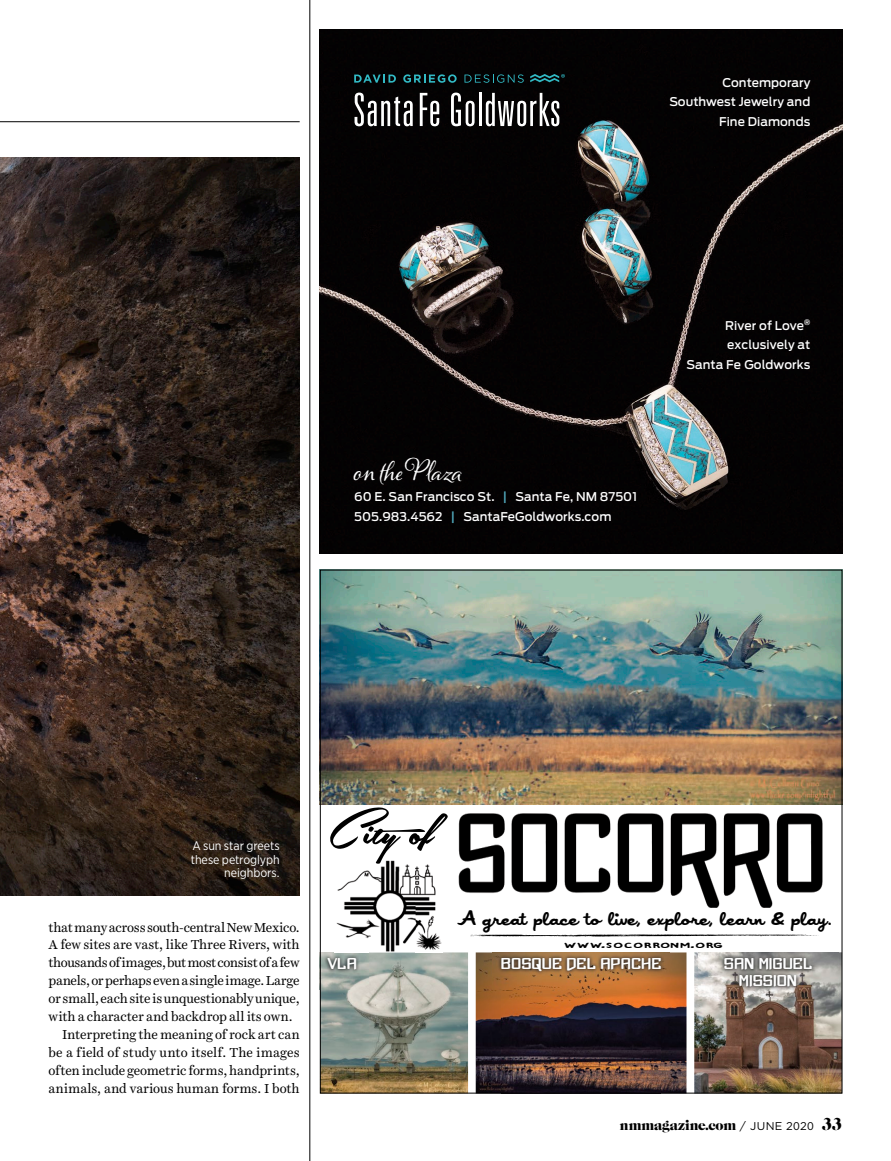
<style>
.page{position:relative;width:891px;height:1161px;background:#fff}
.page>*{position:absolute;margin:0;border:0;box-sizing:border-box;transform-origin:0 0}
.t1{font:54.9px "Southern Aire Personal Use Only";color:#000}
.t2{font:27px "Alana PRO";letter-spacing:.02em;color:#fff;scale:.95 1}
.t3{font:22.5px "Japan";color:#000}
.t4{font:22.5px "Zamboni Joe Expanded";color:#000}
.t5{font:15px/17.2px "Xtreme Chrome";color:#fff;text-align:center}
.t6{font:13.5px "Caslon Gra D";letter-spacing:-.01em;color:#000}
.t7{font:13.2px "Harriet Test Text";letter-spacing:-.015em;color:#000}
.t8{font:13.2px "Harriet Test Text";letter-spacing:.01em;color:#000}
.t9{font:12.3px/13.8px "Gotham Narrow";letter-spacing:-.005em;color:#fff;text-align:right}
.t10{font:500 12px/19.5px "Antenna";letter-spacing:.005em;color:#fff;text-align:right}
.s1{font-size:12.3px;color:#52acc0}
.s2{font-family:"Gotham";font-size:11.25px}
.s3{font-size:18px}
</style>
<div class="page">
<img style="left:322px;top:572px;width:518px;height:233px">
<img style="left:476px;top:952px;width:26px;height:140px">
<img style="left:660px;top:952px;width:27px;height:140px">
<img style="left:502px;top:989px;width:158px;height:103px">
<img style="left:322px;top:952px;width:146px;height:140px">
<img style="left:694px;top:952px;width:146px;height:140px">
<img style="left:458px;top:813px;width:365px;height:95px">
<img style="left:336px;top:860px;width:106px;height:92px">
<img style="left:322px;top:952px;width:46px;height:37px">
<img style="left:336px;top:949px;width:32px;height:3px">
<img style="left:493px;top:952px;width:177px;height:37px">
<img style="left:698px;top:952px;width:141px;height:44px">
<svg style="left:470px;top:934px;width:349px;height:3px"></svg>
<img style="left:320px;top:30px;width:522px;height:523px">
<svg style="left:354px;top:74px;width:42px;height:9px"></svg>
<svg style="left:403px;top:74px;width:54px;height:9px"></svg>
<svg style="left:465px;top:74px;width:59px;height:9px"></svg>
<svg style="left:355px;top:93px;width:58px;height:33px"></svg>
<svg style="left:420px;top:93px;width:19px;height:33px"></svg>
<svg style="left:451px;top:93px;width:24px;height:33px"></svg>
<hr style="left:479px;top:93px;width:3px;height:33px;background:#fff">
<svg style="left:486px;top:93px;width:73px;height:33px"></svg>
<svg style="left:530px;top:74px;width:35px;height:8px"></svg>
<hr style="left:310px;top:0;width:1px;height:1161px;background:#000">
<hr style="left:0;top:121px;width:300px;height:1px;background:#000">
<img style="left:0;top:157px;width:300px;height:739px">
<p class="t10" style="left:669px;top:73px;width:142px">Contemporary<br>Southwest Jewelry and<br>Fine Diamonds</p>
<h2 class="t2" style="left:354px;top:455px;width:115px">on the Plaza</h2>
<p class="t10" style="left:354px;top:487px;width:284px;text-align:left">60 E. San Francisco St. <span class="s1">|</span> Santa Fe, NM 87501<br>505.983.4562 <span class="s1">|</span> SantaFeGoldworks.com</p>
<p class="t10" style="left:686px;top:316px;width:125px">River of Love<sup>® </sup>exclusively at<br>Santa Fe Goldworks</p>
<p class="t9" style="left:191px;top:838px;width:90px">A sun star greets these petroglyph neighbors.</p>
<p class="t7" style="left:49px;top:918px;width:253px">that many across south-central New Mexico.</p>
<p class="t7" style="left:49px;top:936px;width:253px">A few sites are vast, like Three Rivers, with</p>
<p class="t7" style="left:49px;top:954px;width:253px">thousands of images, but most consist of a few</p>
<p class="t7" style="left:49px;top:972px;width:253px">panels, or perhaps even a single image. Large</p>
<p class="t7" style="left:49px;top:990px;width:253px">or small, each site is unquestionably unique,</p>
<p class="t7" style="left:49px;top:1008px;width:245px">with a character and backdrop all its own.</p>
<p class="t7" style="left:62px;top:1026px;width:239px">Interpreting the meaning of rock art can</p>
<p class="t8" style="left:49px;top:1044px;width:253px">be a field of study unto itself. The images</p>
<p class="t7" style="left:49px;top:1062px;width:253px">often include geometric forms, handprints,</p>
<p class="t7" style="left:49px;top:1080px;width:253px">animals, and various human forms. I both</p>
<h1 class="t1" style="left:329px;top:804px;width:106px">Ci ty o f</h1>
<h3 class="t3" style="left:458px;top:908px;width:375px">A great place to live, explore, learn &amp; play.</h3>
<h3 class="t4" style="left:565px;top:929px;width:161px">www.socorronm.org</h3>
<p class="t5" style="left:327px;top:955px;width:31px">VLA</p>
<p class="t5" style="left:501px;top:955px;width:162px">BOSQUE DEL APACHE</p>
<p class="t5" style="left:724px;top:955px;width:90px">SAN MIGUEL<br>MISSION</p>
<p class="t6" style="left:620px;top:1117px;width:224px">nmmagazine.com <span class="s2">/ JUNE 2020</span> <span class="s3">33</span></p>
</div>
